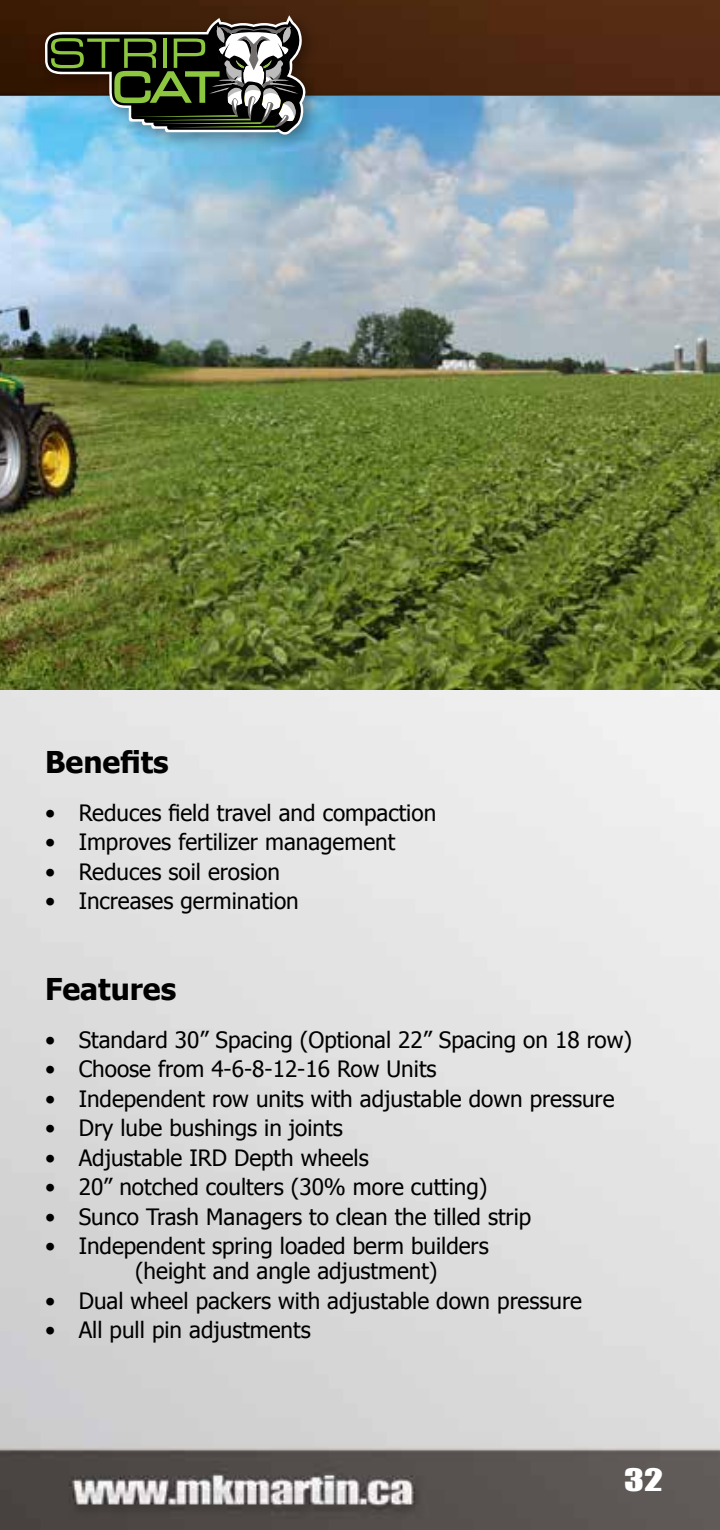
<style>
.page{position:relative;width:720px;height:1530px;background:#fff}
.page>*{position:absolute;margin:0;border:0;box-sizing:border-box;transform-origin:0 0}
.t1{font:700 30px "Tahoma";color:#000}
.t2{font:28.5px "Impact";color:#fff;scale:1.32 1}
.t3{font:22.5px/25px "Tahoma";color:#000}
</style>
<div class="page">
<img style="left:0;top:0;width:720px;height:1530px">
<img style="left:0;top:97px;width:720px;height:592px">
<div style="left:37px;top:10px;width:287px;height:142px;background:#000;opacity:.33"></div>
<svg style="left:45px;top:15px;width:267px;height:120px;background:#4f594d"></svg>
<h1 class="t1" style="left:45px;top:741px;width:125px">Benefits</h1>
<p class="t3" style="left:45px;top:801px;width:393px">• Reduces field travel and compaction</p>
<p class="t3" style="left:45px;top:831px;width:352px">• Improves fertilizer management</p>
<p class="t3" style="left:45px;top:860px;width:237px">• Reduces soil erosion</p>
<p class="t3" style="left:45px;top:890px;width:255px">• Increases germination</p>
<h1 class="t1" style="left:45px;top:968px;width:133px">Features</h1>
<p class="t3" style="left:45px;top:1028px;width:589px">• Standard 30” Spacing (Optional 22” Spacing on 18 row)</p>
<p class="t3" style="left:45px;top:1058px;width:393px">• Choose from 4-6-8-12-16 Row Units</p>
<p class="t3" style="left:45px;top:1087px;width:571px">• Independent row units with adjustable down pressure</p>
<p class="t3" style="left:45px;top:1117px;width:299px">• Dry lube bushings in joints</p>
<p class="t3" style="left:45px;top:1146px;width:325px">• Adjustable IRD Depth wheels</p>
<p class="t3" style="left:45px;top:1176px;width:444px">• 20” notched coulters (30% more cutting)</p>
<p class="t3" style="left:45px;top:1205px;width:488px">• Sunco Trash Managers to clean the tilled strip</p>
<p class="t3" style="left:135px;top:1235px;width:355px;text-indent:-90px">• Independent spring loaded berm builders (height and angle adjustment)</p>
<p class="t3" style="left:45px;top:1289px;width:538px">• Dual wheel packers with adjustable down pressure</p>
<p class="t3" style="left:45px;top:1319px;width:267px">• All pull pin adjustments</p>
<p class="t2" style="left:624px;top:1458px;width:31px">32</p>
</div>
